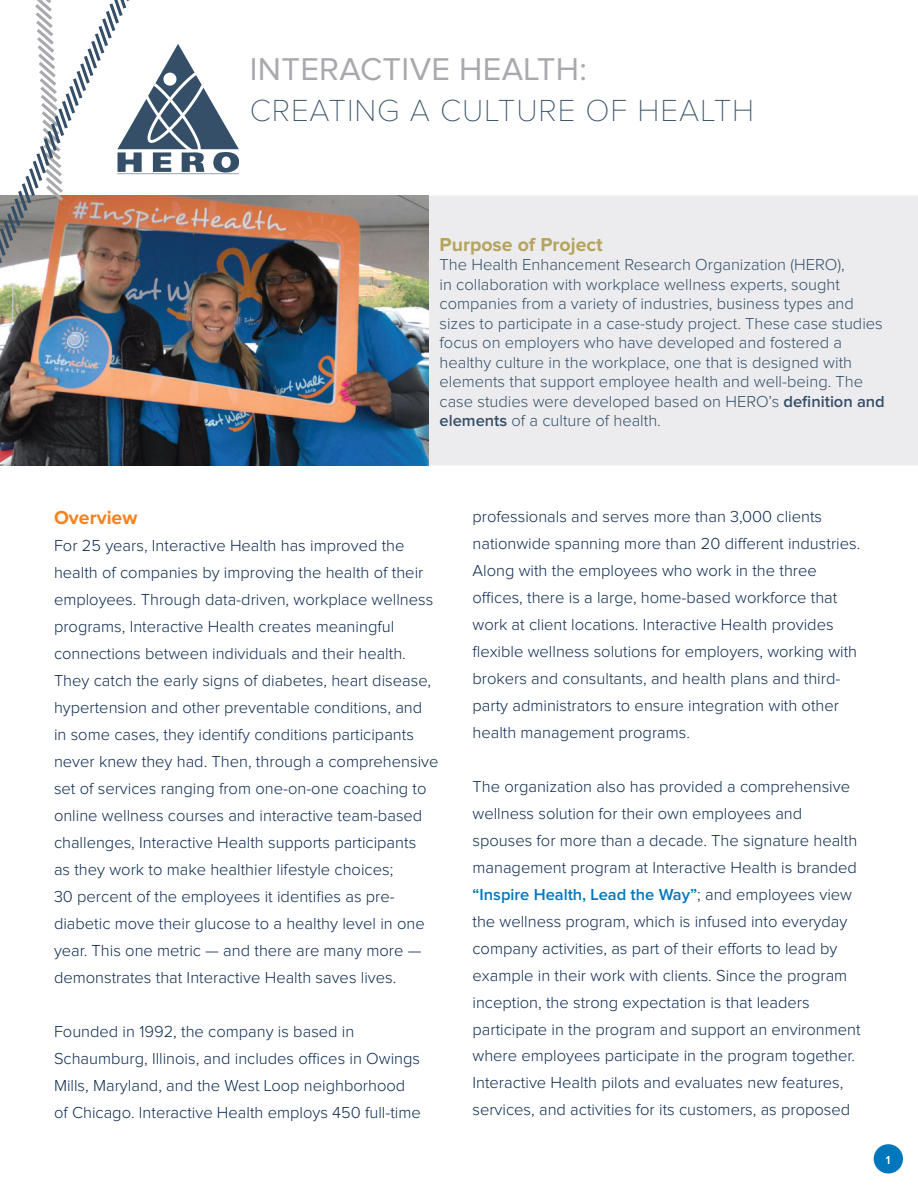
<style>
.page{position:relative;width:918px;height:1188px;background:#fff}
.page>*{position:absolute;margin:0;border:0;box-sizing:border-box;transform-origin:0 0}
.t1{font:32.7px "Proxima Nova";letter-spacing:.01em;color:#a8a9ad}
.t2{font:100 31.65px "Proxima Nova T";letter-spacing:.03em;color:#354f68}
.t3{font:700 19.5px "Proxima Nova";color:#b5a45c}
.t4{font:700 19.5px "Proxima Nova";color:#f58220}
.t5{font:300 16.5px/27px "Proxima Nova";color:#0e2b51}
.t6{font:300 16.5px/19.5px "Proxima Nova";color:#354f68}
.t7{font:600 12px "Proxima Nova";color:#fff}
.s1{font-weight:600}
.s2{font-weight:600;color:#0077bd}
</style>
<div class="page">
<div style="left:874px;top:1144px;width:29px;height:30px;background:#0077bd;border-radius:50%"></div>
<div style="left:429px;top:196px;width:489px;height:269px;background:#ececee"></div>
<img style="left:0;top:195px;width:429px;height:270px">
<svg style="left:162px;top:44px;width:78px;height:131px"></svg>
<img style="left:0;top:0;width:162px;height:319px">
<h1 class="t1" style="left:250px;top:54px;width:338px">INTERACTIVE HEALTH:</h1>
<h2 class="t2" style="left:250px;top:92px;width:506px">CREATING A CULTURE OF HEALTH</h2>
<p class="t3" style="left:440px;top:235px;width:165px">Purpose of Project</p>
<p class="t6" style="left:440px;top:256px;width:447px">The Health Enhancement Research Organization (HERO),<br>in collaboration with workplace wellness experts, sought companies from a variety of industries, business types and sizes to participate in a case-study project. These case studies focus on employers who have developed and fostered a healthy culture in the workplace, one that is designed with elements that support employee health and well-being. The case studies were developed based on HERO’s <span class="s1">definition and elements</span> of a culture of health.</p>
<p class="t4" style="left:54px;top:509px;width:85px">Overview</p>
<p class="t5" style="left:54px;top:533px;width:386px">For 25 years, Interactive Health has improved the health of companies by improving the health of their employees. Through data-driven, workplace wellness programs, Interactive Health creates meaningful connections between individuals and their health.<br>They catch the early signs of diabetes, heart disease, hypertension and other preventable conditions, and in some cases, they identify conditions participants never knew they had. Then, through a comprehensive set of services ranging from one-on-one coaching to online wellness courses and interactive team-based challenges, Interactive Health supports participants<br>as they work to make healthier lifestyle choices;<br>30 percent of the employees it identifies as pre&shy;diabetic move their glucose to a healthy level in one year. This one metric — and there are many more — demonstrates that Interactive Health saves lives.</p>
<p class="t5" style="left:54px;top:1019px;width:368px">Founded in 1992, the company is based in Schaumburg, Illinois, and includes offices in Owings Mills, Maryland, and the West Loop neighborhood of Chicago. Interactive Health employs 450 full-time</p>
<p class="t5" style="left:473px;top:503px;width:389px">professionals and serves more than 3,000 clients nationwide spanning more than 20 different industries.<br>Along with the employees who work in the three offices, there is a large, home-based workforce that work at client locations. Interactive Health provides flexible wellness solutions for employers, working with brokers and consultants, and health plans and third&shy;party administrators to ensure integration with other health management programs.</p>
<p class="t5" style="left:473px;top:773px;width:390px">The organization also has provided a comprehensive wellness solution for their own employees and spouses for more than a decade. The signature health management program at Interactive Health is branded <span class="s2">“Inspire Health, Lead the Way”</span>; and employees view the wellness program, which is infused into everyday company activities, as part of their efforts to lead by example in their work with clients. Since the program inception, the strong expectation is that leaders participate in the program and support an environment where employees participate in the program together.<br>Interactive Health pilots and evaluates new features, services, and activities for its customers, as proposed</p>
<p class="t7" style="left:886px;top:1154px;width:6px">1</p>
</div>
